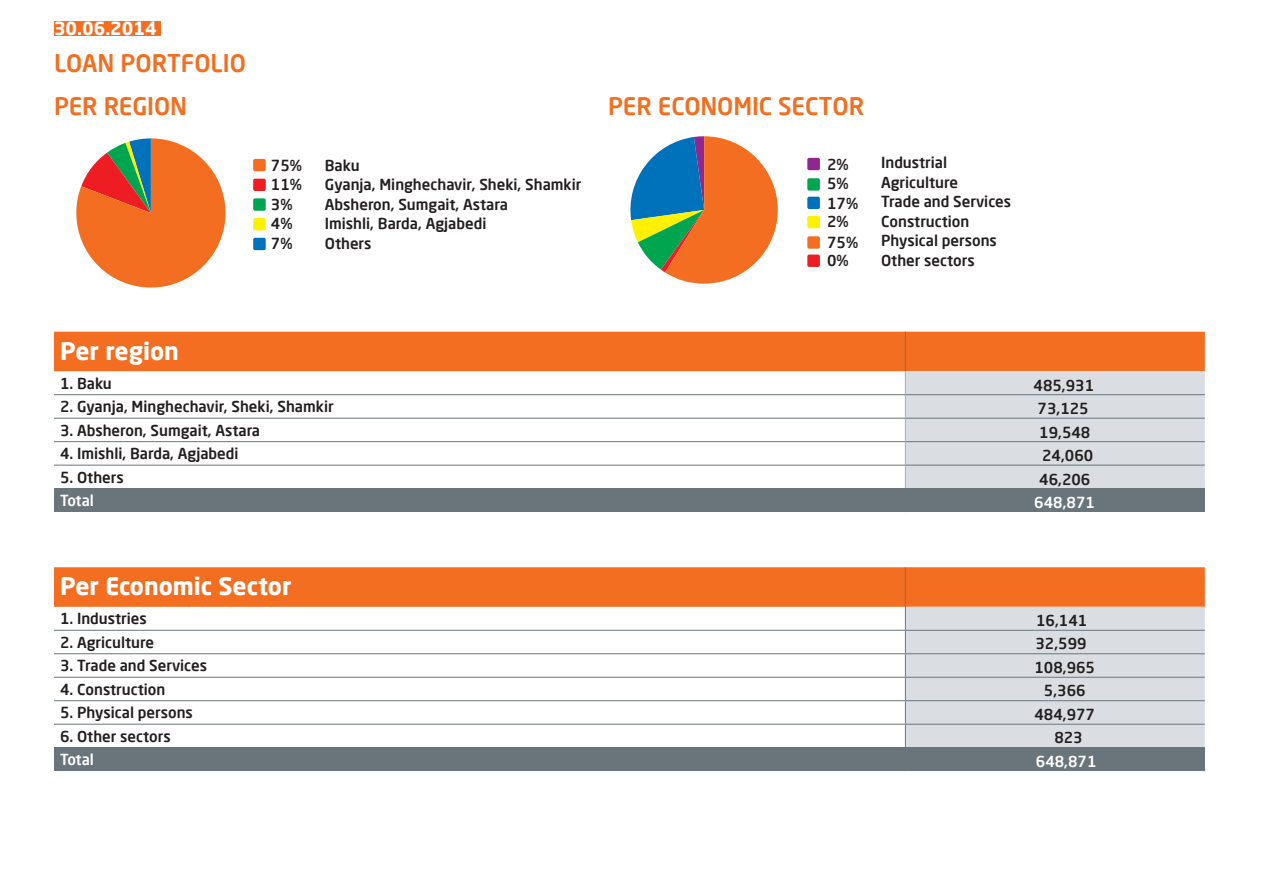
<style>
.page{position:relative;width:1263px;height:893px;background:#fff}
.page>*{position:absolute;margin:0;border:0;box-sizing:border-box;transform-origin:0 0}
.t1{font:24px "Neo Sans Pro Medium AZ";letter-spacing:-.005em;color:#f36e21}
.t2{font:24px "Neo Sans Pro Bold AZ";color:#fff}
.t3{font:18px "Neo Sans Pro Bold AZ";color:#fff}
.t4{font:15px/23.5px "Neo Sans Pro Medium AZ";color:#231f20}
.t5{font:15px "Neo Sans Pro Medium AZ";color:#fff}
</style>
<div class="page">
<div style="left:54px;top:21px;width:107px;height:15px;background:#f36e21"></div>
<div style="left:54px;top:567px;width:1151px;height:40px;background:#f36e21"></div>
<div style="left:54px;top:748px;width:851px;height:23px;background:#6a757b"></div>
<hr style="left:905px;top:567px;width:1px;height:40px;background:#6a757b">
<svg style="left:905px;top:607px;width:300px;height:164px;background:#c7cdd1"></svg>
<hr style="left:54px;top:630px;width:851px;height:1px;background:#6a757b">
<hr style="left:905px;top:630px;width:300px;height:1px;background:#6a757b">
<hr style="left:54px;top:653px;width:851px;height:1px;background:#6a757b">
<hr style="left:905px;top:653px;width:300px;height:1px;background:#6a757b">
<hr style="left:54px;top:677px;width:851px;height:1px;background:#6a757b">
<hr style="left:905px;top:677px;width:300px;height:1px;background:#6a757b">
<hr style="left:54px;top:700px;width:851px;height:1px;background:#6a757b">
<hr style="left:905px;top:700px;width:300px;height:1px;background:#6a757b">
<hr style="left:54px;top:724px;width:851px;height:1px;background:#6a757b">
<hr style="left:905px;top:724px;width:300px;height:1px;background:#6a757b">
<svg style="left:76px;top:138px;width:149px;height:150px"></svg>
<div style="left:253px;top:159px;width:13px;height:12px;background:#f36e21;border-radius:2px"></div>
<div style="left:253px;top:179px;width:13px;height:12px;background:#ee1d23;border-radius:2px"></div>
<div style="left:253px;top:198px;width:13px;height:13px;background:#00a54f;border-radius:2px"></div>
<div style="left:253px;top:218px;width:13px;height:12px;background:#fff101;border-radius:2px"></div>
<div style="left:253px;top:238px;width:13px;height:12px;background:#0072bc;border-radius:2px"></div>
<svg style="left:630px;top:136px;width:148px;height:148px"></svg>
<div style="left:807px;top:236px;width:13px;height:13px;background:#f36e21;border-radius:2px"></div>
<div style="left:807px;top:255px;width:13px;height:12px;background:#ee1d23;border-radius:2px"></div>
<div style="left:807px;top:178px;width:13px;height:13px;background:#00a54f;border-radius:2px"></div>
<div style="left:807px;top:216px;width:13px;height:12px;background:#fff101;border-radius:2px"></div>
<div style="left:807px;top:197px;width:13px;height:12px;background:#0072bc;border-radius:2px"></div>
<div style="left:807px;top:158px;width:13px;height:12px;background:#90268f;border-radius:2px"></div>
<svg style="left:54px;top:332px;width:1151px;height:180px"></svg>
<div style="left:905px;top:489px;width:300px;height:23px;background:#6a757b"></div>
<hr style="left:905px;top:394px;width:300px;height:1px;background:#6a757b">
<hr style="left:905px;top:418px;width:300px;height:1px;background:#6a757b">
<hr style="left:905px;top:441px;width:300px;height:1px;background:#6a757b">
<hr style="left:905px;top:465px;width:300px;height:1px;background:#6a757b">
<p class="t3" style="left:54px;top:17px;width:104px">30.06.2014</p>
<h1 class="t1" style="left:54px;top:48px;width:193px">LOAN PORTFOLIO</h1>
<h1 class="t1" style="left:54px;top:91px;width:135px">PER REGION</h1>
<h1 class="t1" style="left:608px;top:91px;width:258px">PER ECONOMIC SECTOR</h1>
<p class="t4" style="left:271px;top:153px;width:33px">75%</p>
<p class="t4" style="left:325px;top:153px;width:36px">Baku</p>
<p class="t4" style="left:271px;top:173px;width:33px">11%</p>
<p class="t4" style="left:325px;top:173px;width:258px">Gyanja, Minghechavir, Sheki, Shamkir</p>
<p class="t4" style="left:271px;top:192px;width:23px">3%</p>
<p class="t4" style="left:325px;top:192px;width:185px">Absheron, Sumgait, Astara</p>
<p class="t4" style="left:271px;top:212px;width:23px">4%</p>
<p class="t4" style="left:325px;top:212px;width:163px">Imishli, Barda, Agjabedi</p>
<p class="t4" style="left:271px;top:231px;width:23px">7%</p>
<p class="t4" style="left:325px;top:231px;width:48px">Others</p>
<p class="t4" style="left:827px;top:152px;width:23px">2%</p>
<p class="t4" style="left:881px;top:151px;width:67px">Industrial</p>
<p class="t4" style="left:827px;top:172px;width:23px">5%</p>
<p class="t4" style="left:881px;top:172px;width:131px;line-height:19.5px">Agriculture<br>Trade and Services</p>
<p class="t4" style="left:827px;top:210px;width:33px;line-height:21px">2%<br>75%</p>
<p class="t4" style="left:881px;top:209px;width:90px">Construction</p>
<p class="t4" style="left:827px;top:191px;width:33px">17%</p>
<p class="t4" style="left:881px;top:229px;width:117px">Physical persons</p>
<p class="t4" style="left:827px;top:248px;width:23px">0%</p>
<p class="t4" style="left:881px;top:248px;width:95px">Other sectors</p>
<h1 class="t2" style="left:60px;top:335px;width:120px">Per region</h1>
<p class="t4" style="left:60px;top:371px;width:53px">1. Baku</p>
<p class="t4" style="left:60px;top:394px;width:275px">2. Gyanja, Minghechavir, Sheki, Shamkir</p>
<p class="t4" style="left:60px;top:418px;width:202px">3. Absheron, Sumgait, Astara</p>
<p class="t4" style="left:60px;top:441px;width:180px">4. Imishli, Barda, Agjabedi</p>
<p class="t4" style="left:60px;top:465px;width:65px">5. Others</p>
<p class="t5" style="left:60px;top:491px;width:35px">Total</p>
<h1 class="t2" style="left:60px;top:571px;width:233px">Per Economic Sector</h1>
<p class="t4" style="left:60px;top:607px;width:88px">1. Industries</p>
<p class="t4" style="left:60px;top:630px;width:96px">2. Agriculture</p>
<p class="t4" style="left:60px;top:654px;width:149px">3. Trade and Services</p>
<p class="t4" style="left:60px;top:677px;width:107px">4. Construction</p>
<p class="t4" style="left:60px;top:700px;width:134px">5. Physical persons</p>
<p class="t4" style="left:60px;top:724px;width:112px">6. Other sectors</p>
<p class="t5" style="left:60px;top:750px;width:35px">Total</p>
<p class="t4" style="left:1033px;top:373px;width:62px;text-align:center">485,931<br>73,125<br>19,548<br>24,060<br>46,206</p>
<p class="t5" style="left:1034px;top:493px;width:62px">648,871</p>
<p class="t4" style="left:1034px;top:608px;width:62px;text-align:center">16,141<br>32,599<br>108,965<br>5,366<br>484,977<br>823</p>
<p class="t5" style="left:1036px;top:752px;width:62px">648,871</p>
</div>
